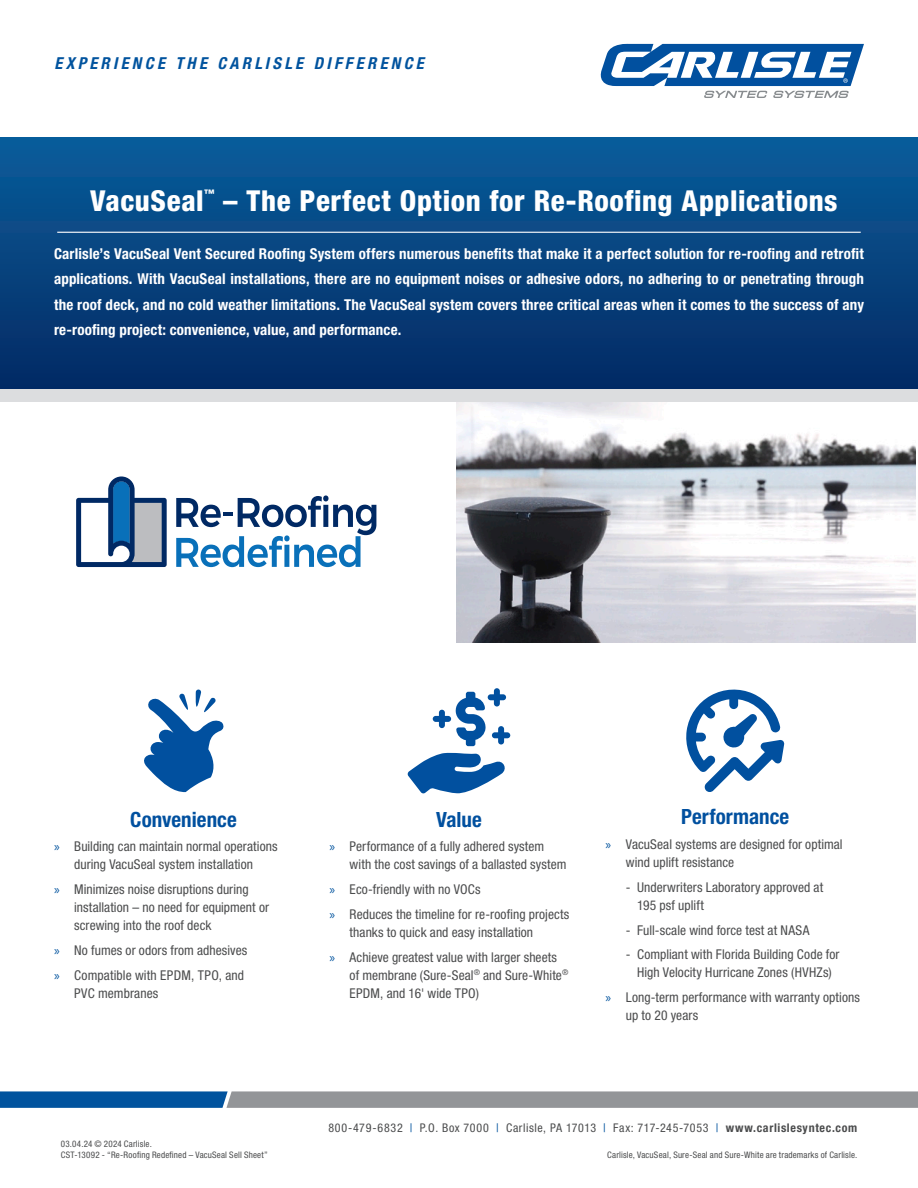
<style>
.page{position:relative;width:918px;height:1188px;background:#fff}
.page>*{position:absolute;margin:0;border:0;box-sizing:border-box;transform-origin:0 0}
.t1{font:800 condensed 28.8px "Helvetica Neue LT Pro";letter-spacing:.025em;color:#fff}
.t2{font:700 condensed 21px "Helvetica Neue LT Pro";letter-spacing:.005em;color:#01509f}
.t3{font:italic 700 condensed 16.5px "Helvetica Neue LT Pro";letter-spacing:.2em;color:#01539e}
.t4{font:700 condensed 15px/25.5px "Helvetica Neue LT Pro";letter-spacing:.01em;color:#fff;text-align:justify}
.t5{font:condensed 13.5px/18px "Helvetica Neue LT Pro";letter-spacing:.005em;color:#4b4c4d}
.t6{font:condensed 12px "Helvetica Neue LT Pro";letter-spacing:.05em;color:#4b4c4d}
.t7{font:800 condensed 10.5px "Helvetica Neue LT Pro";color:#fff}
.t8{font:condensed 9px "Helvetica Neue LT Pro";letter-spacing:.02em;color:#4b4c4d}
.s1{font-family:"Myriad Pro";font-stretch:normal;color:#01539e}
.s2{color:#01539e}
.s3{font-weight:700}
</style>
<div class="page">
<div style="left:0;top:138px;width:918px;height:251px;background:linear-gradient(to bottom,#0a5d9b,#032a63)"></div>
<img style="left:457px;top:402px;width:459px;height:240px">
<div style="left:0;top:389px;width:918px;height:13px;background:#dcdddf"></div>
<hr style="left:57px;top:232px;width:804px;height:1px;background:#fff">
<svg style="left:601px;top:44px;width:263px;height:54px"></svg>
<svg style="left:0;top:1091px;width:918px;height:17px;background:#74899d"></svg>
<svg style="left:76px;top:476px;width:91px;height:91px"></svg>
<svg style="left:176px;top:495px;width:200px;height:72px"></svg>
<svg style="left:686px;top:689px;width:98px;height:103px"></svg>
<svg style="left:407px;top:753px;width:98px;height:41px"></svg>
<svg style="left:433px;top:688px;width:77px;height:58px"></svg>
<svg style="left:144px;top:689px;width:80px;height:103px"></svg>
<p class="t3" style="left:54px;top:53px;width:371px">EXPERIENCE THE CARLISLE DIFFERENCE</p>
<p class="t1" style="left:90px;top:183px;width:115px">VacuSeal</p>
<p class="t7" style="left:204px;top:187px;width:12px">™</p>
<p class="t1" style="left:223px;top:183px;width:616px">– The Perfect Option for Re-Roofing Applications</p>
<p class="t4" style="left:54px;top:241px;width:812px">Carlisle’s VacuSeal Vent Secured Roofing System offers numerous benefits that make it a perfect solution for re-roofing and retrofit applications. With VacuSeal installations, there are no equipment noises or adhesive odors, no adhering to or penetrating through the roof deck, and no cold weather limitations. The VacuSeal system covers three critical areas when it comes to the success of any re-roofing project: convenience, value, and performance.</p>
<p class="t2" style="left:130px;top:807px;width:108px">Convenience</p>
<p class="t5" style="left:54px;top:837px;width:225px;text-align:center"><span class="s1">»</span> Building can maintain normal operations during VacuSeal system installation</p>
<p class="t5" style="left:74px;top:880px;width:196px;text-indent:-20px"><span class="s1">»</span> Minimizes noise disruptions during installation – no need for equipment or screwing into the roof deck</p>
<p class="t5" style="left:54px;top:941px;width:195px"><span class="s1">»</span> No fumes or odors from adhesives</p>
<p class="t5" style="left:74px;top:966px;width:171px;text-indent:-20px"><span class="s1">»</span> Compatible with EPDM, TPO, and<br>PVC membranes</p>
<p class="t2" style="left:436px;top:807px;width:47px">Value</p>
<p class="t5" style="left:350px;top:837px;width:218px;text-indent:-20px"><span class="s1">»</span> Performance of a fully adhered system with the cost savings of a ballasted system</p>
<p class="t5" style="left:329px;top:880px;width:153px"><span class="s1">»</span> Eco-friendly with no VOCs</p>
<p class="t5" style="left:350px;top:905px;width:221px;text-indent:-20px"><span class="s1">»</span> Reduces the timeline for re-roofing projects thanks to quick and easy installation</p>
<p class="t5" style="left:350px;top:948px;width:220px;text-indent:-20px"><span class="s1">»</span> Achieve greatest value with larger sheets of membrane (Sure-Seal<sup>®</sup> and Sure-White<sup>®<br></sup>EPDM, and 16' wide TPO)</p>
<p class="t2" style="left:681px;top:804px;width:110px">Performance</p>
<p class="t5" style="left:626px;top:835px;width:218px;text-indent:-20px"><span class="s1">»</span> VacuSeal systems are designed for optimal wind uplift resistance</p>
<p class="t5" style="left:637px;top:878px;width:188px;text-indent:-11px">- Underwriters Laboratory approved at<br>195 psf uplift</p>
<p class="t5" style="left:626px;top:921px;width:185px">- Full-scale wind force test at NASA</p>
<p class="t5" style="left:626px;top:946px;width:215px;text-align:center">- Compliant with Florida Building Code for<br>High Velocity Hurricane Zones (HVHZs)</p>
<p class="t5" style="left:626px;top:988px;width:236px;text-indent:-20px"><span class="s1">»</span> Long-term performance with warranty options up to 20 years</p>
<p class="t6" style="left:328px;top:1121px;width:530px">800-479-6832 <span class="s2">|</span> P.O. Box 7000 <span class="s2">|</span> Carlisle, PA 17013 <span class="s2">|</span> Fax: 717-245-7053 <span class="s2">|</span> <span class="s3">www.carlislesyntec.com</span></p>
<p class="t8" style="left:61px;top:1139px;width:93px">03.04.24 © 2024 Carlisle.</p>
<p class="t8" style="left:61px;top:1149px;width:208px">CST-13092 - “Re-Roofing Redefined – VacuSeal Sell Sheet”</p>
<p class="t8" style="left:607px;top:1149px;width:252px">Carlisle, VacuSeal, Sure-Seal and Sure-White are trademarks of Carlisle.</p>
</div>
